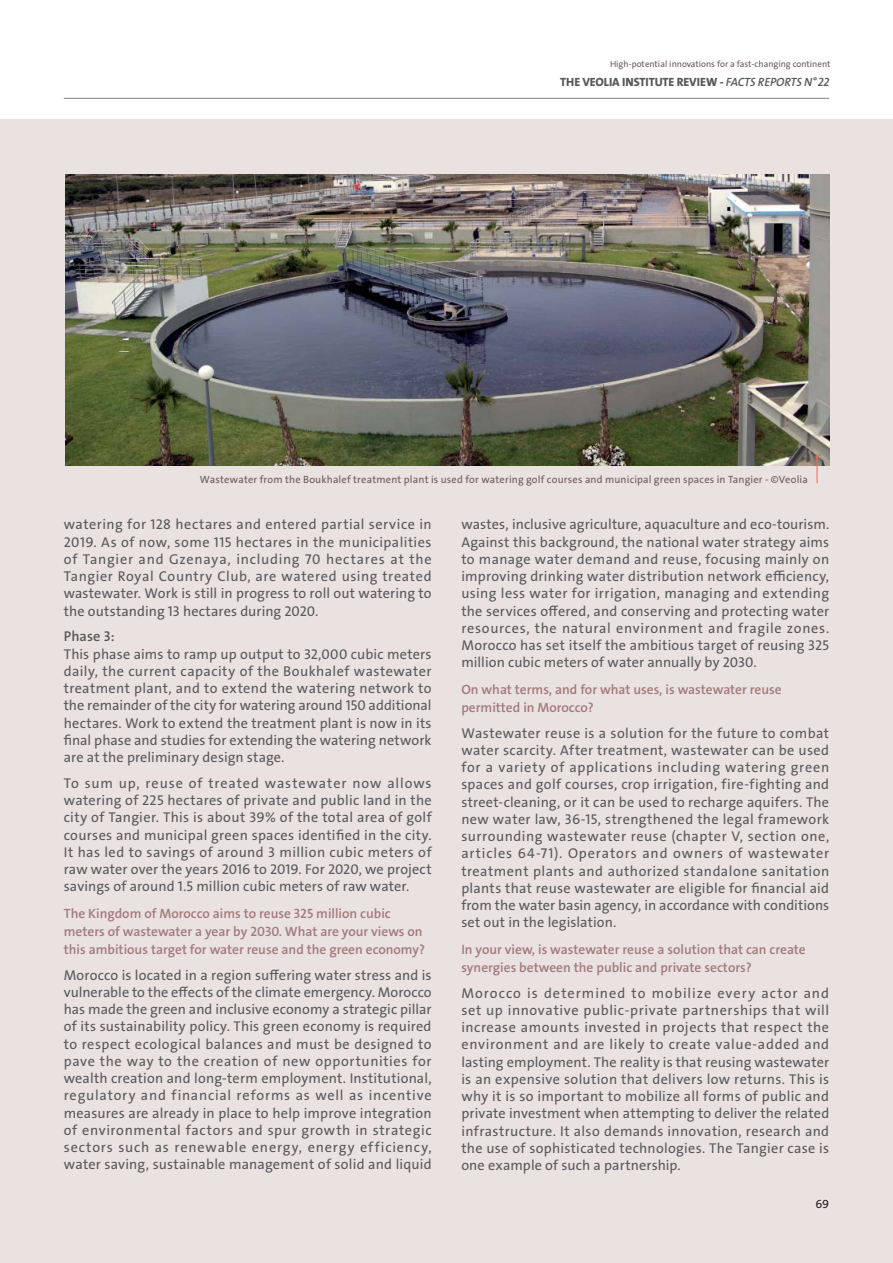
<style>
.page{position:relative;width:893px;height:1263px;background:#fff}
.page>*{position:absolute;margin:0;border:0;box-sizing:border-box;transform-origin:0 0}
.t1{font:14.25px/17.2px "The Sans Veolia W5 Pla";letter-spacing:.005em;color:#58595b;text-align:justify}
.t2{font:14.25px "The Sans Veolia W6 Se Bld";letter-spacing:.005em;color:#58595b}
.t3{font:13.5px/18px "The Sans Veolia W6 Se Bld";color:#a37a7c}
.t4{font:12px "The Sans Veolia W8 Ex Bld";letter-spacing:-.005em;color:#58595b}
.t5{font:12px "The Sans Veolia W5 Pla";color:#231f20}
.t6{font:10.5px "The Sans Veolia W5 Pla";letter-spacing:.02em;color:#6b585e}
.t7{font:9px "The Sans Veolia W5 Pla";color:#6b585e}
.s1{font-family:"The Sans Veolia W6 Se Bld It"}
</style>
<div class="page">
<div style="left:0;top:119px;width:893px;height:1144px;background:#eae1e1"></div>
<img style="left:65px;top:174px;width:764px;height:292px">
<svg style="left:816px;top:455px;width:3px;height:28px"></svg>
<hr style="left:64px;top:98px;width:765px;height:1px;background:#808285">
<p class="t7" style="left:610px;top:59px;width:222px">High-potential innovations for a fast-changing continent</p>
<p class="t4" style="left:560px;top:76px;width:271px">THE VEOLIA INSTITUTE REVIEW - <span class="s1">FACTS REPORTS N° 22</span></p>
<p class="t6" style="left:200px;top:474px;width:610px">Wastewater from the Boukhalef treatment plant is used for watering golf courses and municipal green spaces in Tangier - ©Veolia</p>
<p class="t1" style="left:64px;top:516px;width:369px">watering for 128 hectares and entered partial service in 2019. As of now, some 115 hectares in the municipalities of Tangier and Gzenaya, including 70 hectares at the Tangier Royal Country Club, are watered using treated wastewater. Work is still in progress to roll out watering to the outstanding 13 hectares during 2020.</p>
<p class="t2" style="left:64px;top:629px;width:52px">Phase 3:</p>
<p class="t1" style="left:64px;top:646px;width:369px">This phase aims to ramp up output to 32,000 cubic meters daily, the current capacity of the Boukhalef wastewater treatment plant, and to extend the watering network to the remainder of the city for watering around 150 additional hectares. Work to extend the treatment plant is now in its final phase and studies for extending the watering network are at the preliminary design stage.</p>
<p class="t1" style="left:64px;top:775px;width:369px">To sum up, reuse of treated wastewater now allows watering of 225 hectares of private and public land in the city of Tangier. This is about 39% of the total area of golf courses and municipal green spaces identified in the city.<br>It has led to savings of around 3 million cubic meters of raw water over the years 2016 to 2019. For 2020, we project savings of around 1.5 million cubic meters of raw water.</p>
<p class="t3" style="left:64px;top:905px;width:363px">The Kingdom of Morocco aims to reuse 325 million cubic meters of wastewater a year by 2030. What are your views on this ambitious target for water reuse and the green economy?</p>
<p class="t1" style="left:64px;top:967px;width:369px">Morocco is located in a region suffering water stress and is vulnerable to the effects of the climate emergency. Morocco has made the green and inclusive economy a strategic pillar of its sustainability policy. This green economy is required to respect ecological balances and must be designed to pave the way to the creation of new opportunities for wealth creation and long-term employment. Institutional, regulatory and financial reforms as well as incentive measures are already in place to help improve integration of environmental factors and spur growth in strategic sectors such as renewable energy, energy efficiency, water saving, sustainable management of solid and liquid</p>
<p class="t1" style="left:461px;top:516px;width:369px">wastes, inclusive agriculture, aquaculture and eco-tourism.<br>Against this background, the national water strategy aims to manage water demand and reuse, focusing mainly on improving drinking water distribution network efficiency, using less water for irrigation, managing and extending the services offered, and conserving and protecting water resources, the natural environment and fragile zones.<br>Morocco has set itself the ambitious target of reusing 325 million cubic meters of water annually by 2030.</p>
<p class="t3" style="left:461px;top:681px;width:322px">On what terms, and for what uses, is wastewater reuse permitted in Morocco?</p>
<p class="t1" style="left:461px;top:725px;width:369px">Wastewater reuse is a solution for the future to combat water scarcity. After treatment, wastewater can be used for a variety of applications including watering green spaces and golf courses, crop irrigation, fire-fighting and street-cleaning, or it can be used to recharge aquifers. The new water law, 36-15, strengthened the legal framework surrounding wastewater reuse (chapter V, section one, articles 64-71). Operators and owners of wastewater treatment plants and authorized standalone sanitation plants that reuse wastewater are eligible for financial aid from the water basin agency, in accordance with conditions set out in the legislation.</p>
<p class="t3" style="left:461px;top:941px;width:346px">In your view, is wastewater reuse a solution that can create synergies between the public and private sectors?</p>
<p class="t1" style="left:461px;top:985px;width:369px">Morocco is determined to mobilize every actor and set up innovative public-private partnerships that will increase amounts invested in projects that respect the environment and are likely to create value-added and lasting employment. The reality is that reusing wastewater is an expensive solution that delivers low returns. This is why it is so important to mobilize all forms of public and private investment when attempting to deliver the related infrastructure. It also demands innovation, research and the use of sophisticated technologies. The Tangier case is one example of such a partnership.</p>
<p class="t5" style="left:815px;top:1198px;width:15px">69</p>
</div>
